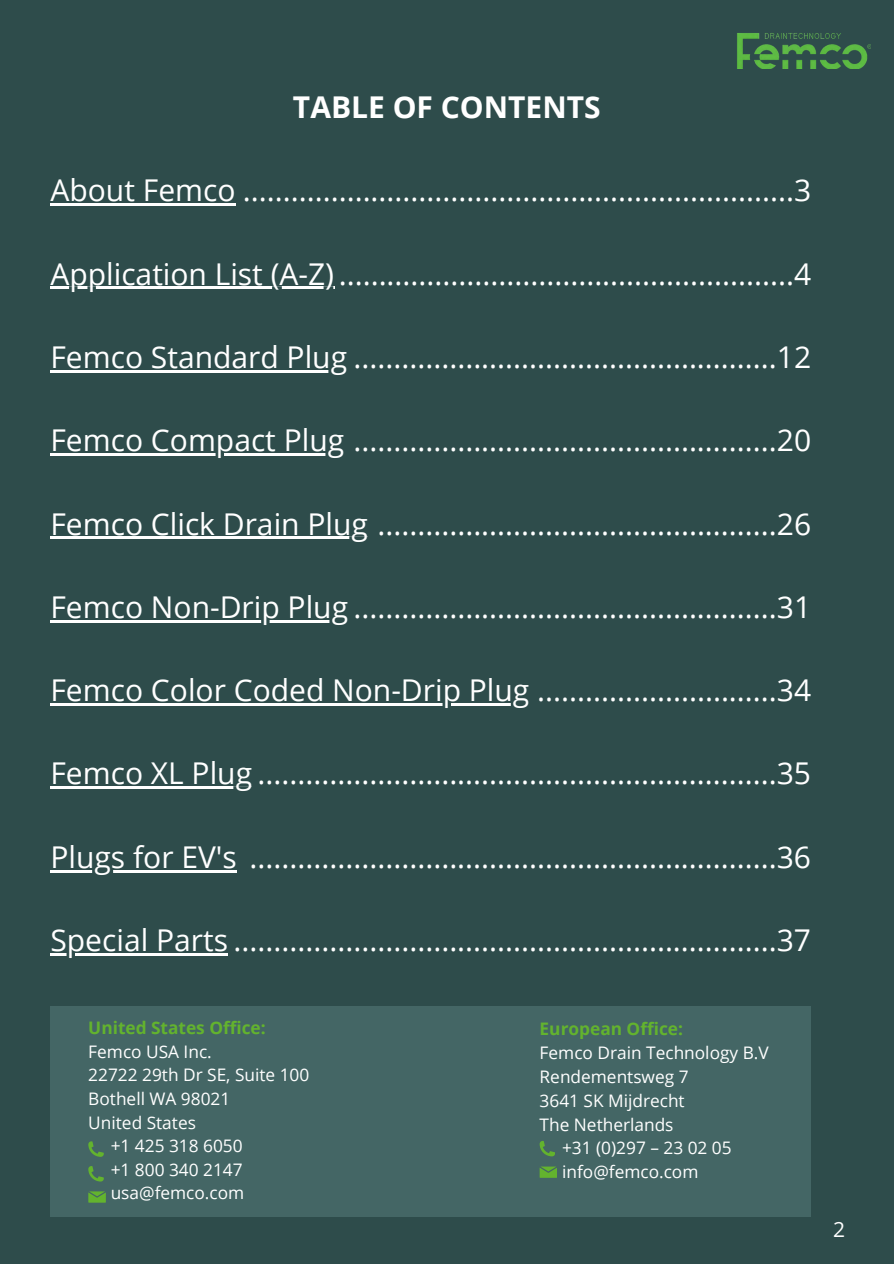
<style>
.page{position:relative;width:894px;height:1264px;background:#fff}
.page>*{position:absolute;margin:0;border:0;box-sizing:border-box;transform-origin:0 0}
.t1{font:30px "Open Sans";color:#fff}
.t2{font:700 30px "Open Sans";color:#fff}
.t3{font:21px "Open Sans";color:#fff}
.t4{font:17.25px "Open Sans";color:#fff}
.t5{font:700 17.25px "Open Sans";color:#63b32e}
</style>
<div class="page">
<div style="left:0;top:0;width:893px;height:1263px;background:#2e4c4b"></div>
<div style="left:50px;top:1006px;width:761px;height:211px;background:#446665"></div>
<svg style="left:539px;top:1141px;width:15px;height:14px"></svg>
<svg style="left:539px;top:1166px;width:17px;height:11px"></svg>
<hr style="left:50px;top:203px;width:93px;height:3px;background:#fff">
<hr style="left:143px;top:203px;width:92px;height:3px;background:#fff">
<hr style="left:50px;top:287px;width:284px;height:2px;background:#fff">
<hr style="left:50px;top:370px;width:297px;height:2px;background:#fff">
<hr style="left:50px;top:453px;width:294px;height:2px;background:#fff">
<hr style="left:50px;top:537px;width:318px;height:2px;background:#fff">
<hr style="left:50px;top:620px;width:298px;height:2px;background:#fff">
<hr style="left:50px;top:703px;width:479px;height:2px;background:#fff">
<hr style="left:50px;top:786px;width:202px;height:3px;background:#fff">
<hr style="left:50px;top:870px;width:187px;height:2px;background:#fff">
<hr style="left:50px;top:953px;width:178px;height:2px;background:#fff">
<img style="left:737px;top:33px;width:133px;height:36px">
<svg style="left:88px;top:1141px;width:16px;height:15px"></svg>
<svg style="left:88px;top:1191px;width:18px;height:11px"></svg>
<svg style="left:88px;top:1166px;width:16px;height:15px"></svg>
<p class="t2" style="left:293px;top:86px;width:309px">TABLE OF CONTENTS</p>
<h2 class="t1" style="left:50px;top:169px;width:762px">About Femco .....................................................................3</h2>
<h2 class="t1" style="left:50px;top:252px;width:762px">Application List (A-Z).........................................................4</h2>
<h2 class="t1" style="left:50px;top:336px;width:762px">Femco Standard Plug .....................................................12</h2>
<h2 class="t1" style="left:50px;top:419px;width:762px">Femco Compact Plug .....................................................20</h2>
<h2 class="t1" style="left:50px;top:502px;width:762px">Femco Click Drain Plug ..................................................26</h2>
<h2 class="t1" style="left:50px;top:586px;width:762px">Femco Non-Drip Plug .....................................................31</h2>
<h2 class="t1" style="left:50px;top:669px;width:762px">Femco Color Coded Non-Drip Plug ..............................34</h2>
<h2 class="t1" style="left:50px;top:752px;width:762px">Femco XL Plug .................................................................35</h2>
<h2 class="t1" style="left:50px;top:835px;width:762px">Plugs for EV's ..................................................................36</h2>
<h2 class="t1" style="left:50px;top:919px;width:762px">Special Parts ....................................................................37</h2>
<p class="t5" style="left:88px;top:1015px;width:179px">United States Office:</p>
<p class="t4" style="left:88px;top:1039px;width:125px">Femco USA Inc.</p>
<p class="t4" style="left:88px;top:1062px;width:222px">22722 29th Dr SE, Suite 100</p>
<p class="t4" style="left:88px;top:1086px;width:143px">Bothell WA 98021</p>
<p class="t4" style="left:88px;top:1110px;width:109px">United States</p>
<p class="t4" style="left:111px;top:1133px;width:133px">+1 425 318 6050</p>
<p class="t4" style="left:111px;top:1157px;width:133px">+1 800 340 2147</p>
<p class="t4" style="left:111px;top:1180px;width:135px">usa@femco.com</p>
<p class="t5" style="left:539px;top:1016px;width:145px">European Office:</p>
<h1 class="t4" style="left:539px;top:1040px;width:231px">Femco Drain Technology B.V</h1>
<h2 class="t4" style="left:539px;top:1064px;width:150px">Rendementsweg 7</h2>
<h2 class="t4" style="left:539px;top:1088px;width:146px">3641 SK Mijdrecht</h2>
<h2 class="t4" style="left:539px;top:1112px;width:135px">The Netherlands</h2>
<h2 class="t4" style="left:562px;top:1135px;width:171px">+31 (0)297 – 23 02 05</h2>
<h2 class="t4" style="left:562px;top:1159px;width:138px">info@femco.com</h2>
<p class="t3" style="left:832px;top:1213px;width:13px">2</p>
</div>
